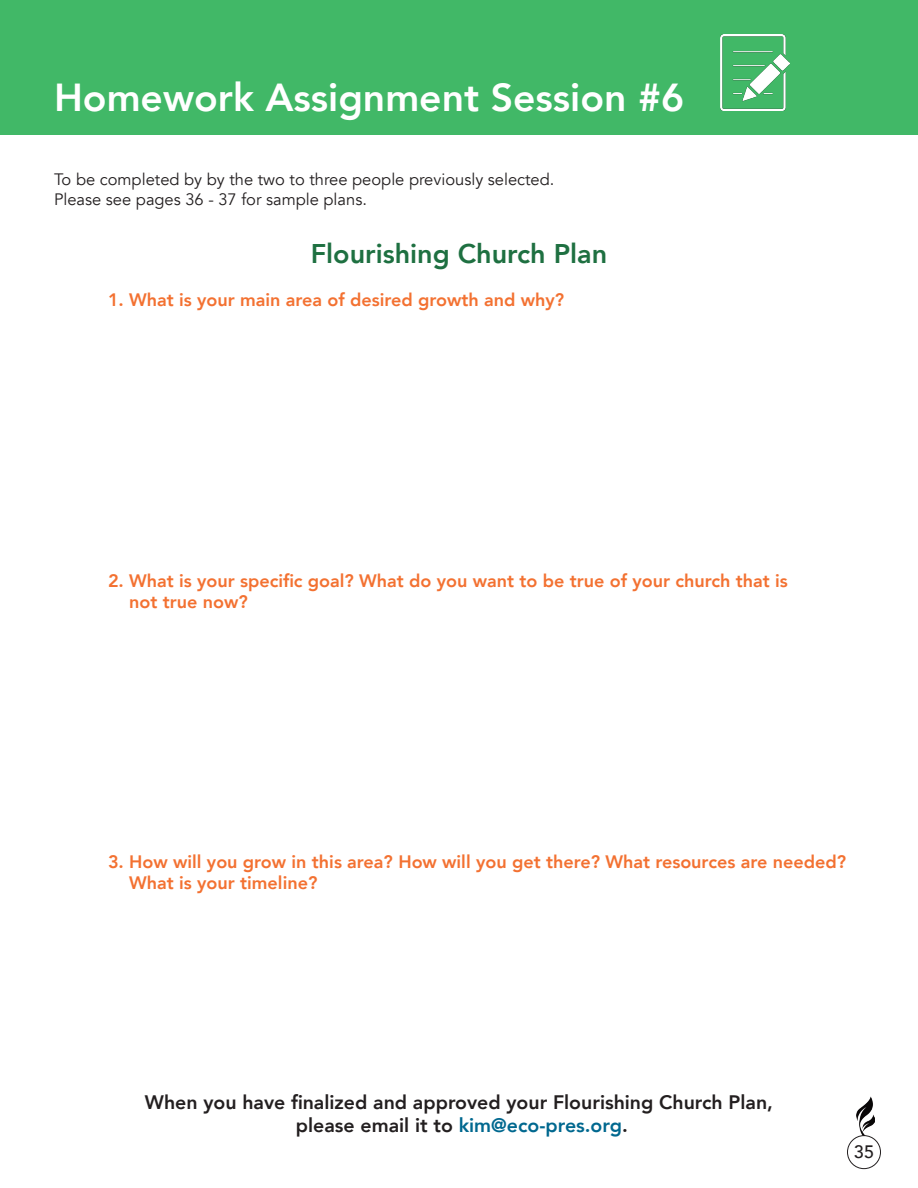
<style>
.page{position:relative;width:918px;height:1188px;background:#fff}
.page>*{position:absolute;margin:0;border:0;box-sizing:border-box;transform-origin:0 0}
.t1{font:800 39px "Avenir";color:#fff}
.t2{font:800 27px "Avenir";color:#1e7041}
.t3{font:800 19.5px "Avenir";color:#231f20}
.t4{font:800 18px "Avenir";color:#f37131}
.t5{font:500 18px "Avenir";color:#231f20}
.t6{font:16.5px "Avenir";color:#231f20}
.s1{color:#00688f}
</style>
<div class="page">
<div style="left:0;top:0;width:918px;height:135px;background:#41b867"></div>
<img style="left:721px;top:34px;width:69px;height:77px">
<img style="left:856px;top:1096px;width:18px;height:40px">
<div style="left:847px;top:1135px;width:34px;height:34px;border:1px solid #231f20;border-radius:50%"></div>
<p class="t1" style="left:54px;top:67px;width:632px">Homework Assignment Session #6</p>
<p class="t6" style="left:54px;top:169px;width:502px">To be completed by by the two to three people previously selected.</p>
<p class="t6" style="left:54px;top:189px;width:314px">Please see pages 36 - 37 for sample plans.</p>
<p class="t2" style="left:311px;top:232px;width:298px">Flourishing Church Plan</p>
<p class="t4" style="left:108px;top:286px;width:458px">1. What is your main area of desired growth and why?</p>
<p class="t4" style="left:108px;top:567px;width:681px">2. What is your specific goal? What do you want to be true of your church that is</p>
<p class="t4" style="left:129px;top:588px;width:120px">not true now?</p>
<p class="t4" style="left:108px;top:847px;width:740px">3. How will you grow in this area? How will you get there? What resources are needed?</p>
<p class="t4" style="left:129px;top:869px;width:190px">What is your timeline?</p>
<p class="t3" style="left:145px;top:1087px;width:630px">When you have finalized and approved your Flourishing Church Plan,</p>
<p class="t3" style="left:296px;top:1110px;width:333px">please email it to <span class="s1">kim@eco-pres.org</span>.</p>
<p class="t5" style="left:854px;top:1136px;width:22px">35</p>
</div>
